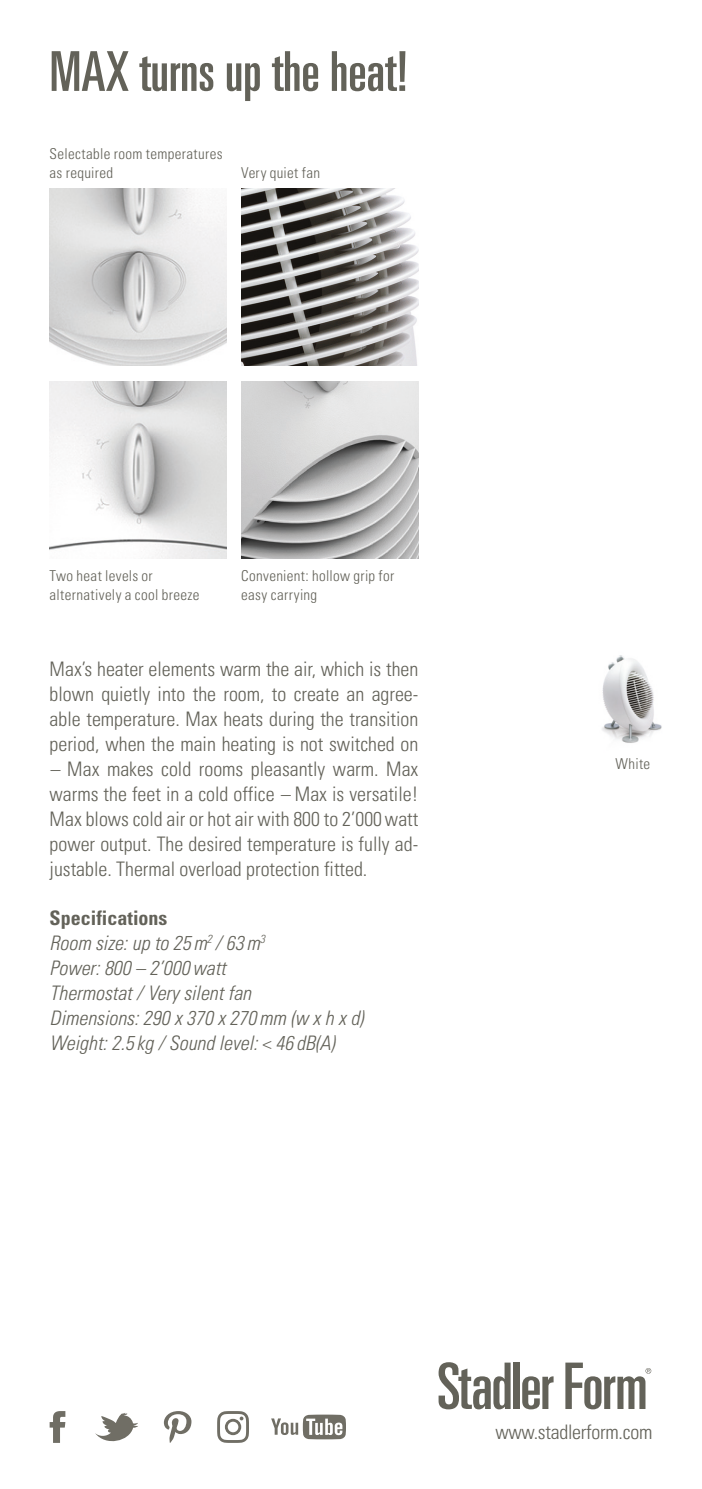
<style>
.page{position:relative;width:702px;height:1489px;background:#fff}
.page>*{position:absolute;margin:0;border:0;box-sizing:border-box;transform-origin:0 0}
.t1{font:55px "Univers LTCYR 59 Ult Cond";color:#636259}
.t2{font:20px/25px "Univers LTCYR 47 Light Cond";color:#636259;text-align:justify}
.t3{font:20px/25px "Univers LTCYR 47 Light Cond Obl";color:#636259}
.t4{font:20px "Univers LTCYR 67 Bold Cond";color:#636259}
.t5{font:15px/18.8px "Univers LTCYR 47 Light Cond";letter-spacing:.025em;color:#636259}
.s1{font-family:"Univers LTCYR 47 Light Cond Obl"}
</style>
<div class="page">
<img style="left:50px;top:188px;width:177px;height:177px">
<img style="left:241px;top:188px;width:177px;height:177px">
<img style="left:50px;top:381px;width:177px;height:177px">
<img style="left:241px;top:381px;width:177px;height:177px">
<img style="left:602px;top:655px;width:60px;height:88px">
<svg style="left:438px;top:1362px;width:72px;height:47px"></svg>
<div style="left:513px;top:1362px;width:6px;height:46px;background:#636259"></div>
<svg style="left:522px;top:1376px;width:31px;height:33px"></svg>
<svg style="left:565px;top:1362px;width:86px;height:47px"></svg>
<svg style="left:50px;top:1411px;width:15px;height:31px"></svg>
<svg style="left:164px;top:1411px;width:27px;height:31px"></svg>
<svg style="left:95px;top:1413px;width:43px;height:29px"></svg>
<svg style="left:271px;top:1414px;width:75px;height:25px"></svg>
<svg style="left:217px;top:1411px;width:32px;height:31px"></svg>
<h1 class="t1" style="left:50px;top:33px;width:360px">MAX turns up the heat!</h1>
<p class="t5" style="left:50px;top:143px;width:174px">Selectable room temperatures as required</p>
<p class="t5" style="left:241px;top:162px;width:80px">Very quiet fan</p>
<p class="t5" style="left:50px;top:565px;width:151px">Two heat levels or alternatively a cool breeze</p>
<p class="t5" style="left:241px;top:565px;width:155px">Convenient: hollow grip for easy carrying</p>
<p class="t2" style="left:50px;top:655px;width:370px">Max’s heater elements warm the air, which is then blown quietly into the room, to create an agree&shy;able temperature. Max heats during the transition period, when the main heating is not switched on</p>
<p class="t2" style="left:50px;top:755px;width:370px"><span class="s1">–</span> Max makes cold rooms pleasantly warm. Max warms the feet in a cold office <span class="s1">–</span> Max is versatile!<br>Max blows cold air or hot air with 800 to 2’000watt power output. The desired temperature is fully ad&shy;justable. Thermal overload protection fitted.</p>
<p class="t4" style="left:50px;top:905px;width:119px">Specifications</p>
<p class="t3" style="left:50px;top:929px;width:315px">Room size: up to 25m<sup>2</sup> / 63m<sup>3<br></sup>Power: 800 – 2’000watt<br>Thermostat / Very silent fan<br>Dimensions: 290 x 370 x 270mm (w x h x d)<br>Weight: 2.5 kg / Sound level: &lt; 46 dB(A)</p>
<p class="t5" style="left:615px;top:753px;width:36px">White</p>
<p class="t2" style="left:495px;top:1418px;width:158px">www.stadlerform.com</p>
</div>
